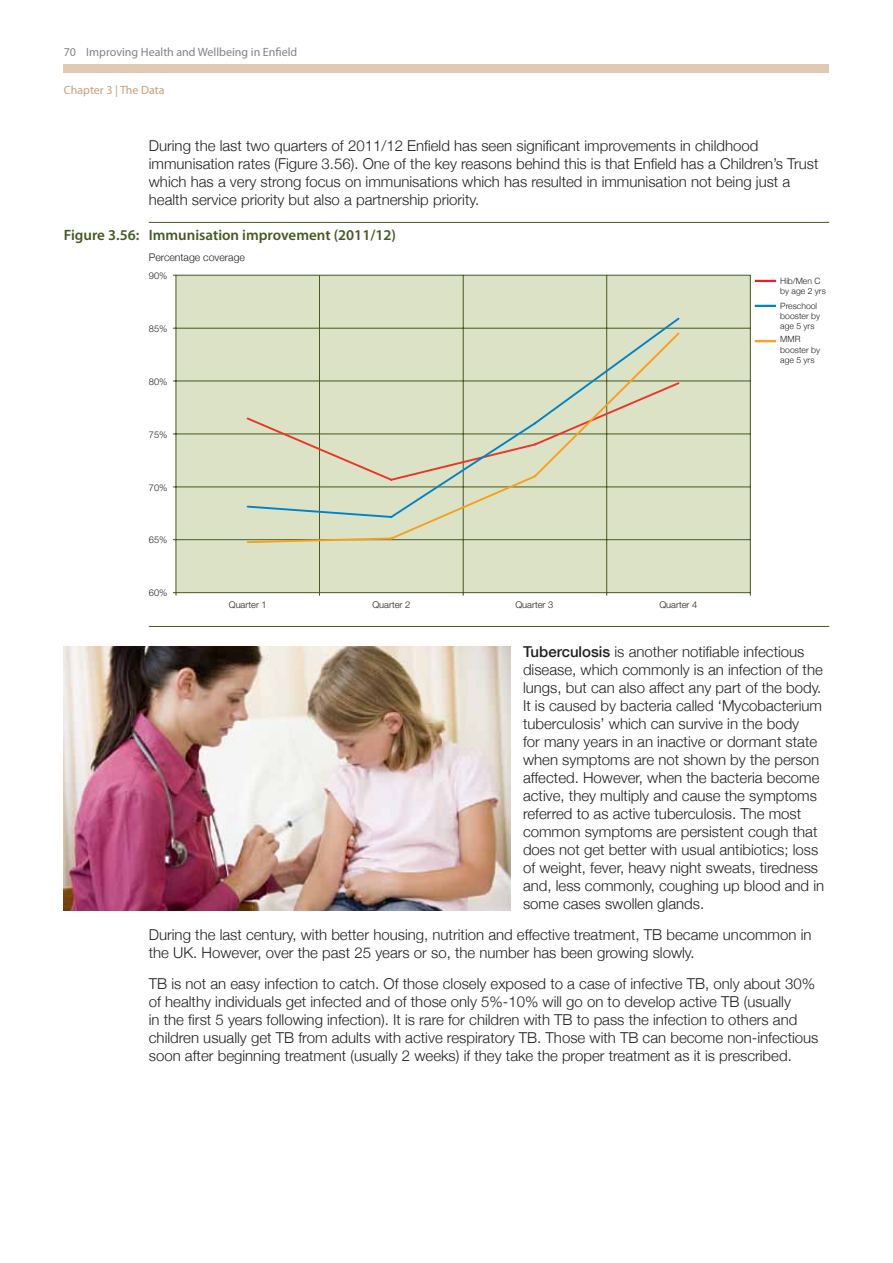
<style>
.page{position:relative;width:893px;height:1263px;background:#fff}
.page>*{position:absolute;margin:0;border:0;box-sizing:border-box;transform-origin:0 0}
.t1{font:300 15px/18px "Helvetica Neue";color:#231f20}
.t2{font:600 15px "Myriad Pro";color:#455a21}
.t3{font:12px "Myriad Pro";color:#808285}
.t4{font:12px "Myriad Pro";color:#c89e7c}
.t5{font:300 10.5px "Helvetica Neue";color:#231f20}
.t6{font:300 9.3px "Helvetica Neue";color:#231f20}
.t7{font:300 8.7px/10.4px "Helvetica Neue";color:#231f20}
.s1{color:#a7a9ac}
.s2{font-weight:500}
</style>
<div class="page">
<div style="left:64px;top:64px;width:765px;height:8px;background:#e2c9b4"></div>
<hr style="left:149px;top:222px;width:680px;height:1px;background:#455a21">
<hr style="left:149px;top:626px;width:680px;height:1px;background:#455a21">
<div style="left:176px;top:275px;width:574px;height:318px;background:#dce2c6"></div>
<hr style="left:176px;top:539px;width:574px;height:1px;background:#455a21">
<hr style="left:176px;top:487px;width:574px;height:1px;background:#455a21">
<hr style="left:176px;top:434px;width:574px;height:1px;background:#455a21">
<hr style="left:176px;top:381px;width:574px;height:1px;background:#455a21">
<hr style="left:176px;top:328px;width:574px;height:1px;background:#455a21">
<hr style="left:176px;top:275px;width:574px;height:1px;background:#455a21">
<hr style="left:319px;top:275px;width:1px;height:318px;background:#455a21">
<hr style="left:463px;top:275px;width:1px;height:318px;background:#455a21">
<hr style="left:606px;top:275px;width:1px;height:318px;background:#455a21">
<hr style="left:750px;top:275px;width:1px;height:318px;background:#455a21">
<hr style="left:176px;top:275px;width:1px;height:318px;background:#455a21">
<hr style="left:176px;top:592px;width:574px;height:1px;background:#455a21">
<svg style="left:246px;top:316px;width:435px;height:15px"></svg>
<svg style="left:246px;top:331px;width:435px;height:213px"></svg>
<hr style="left:755px;top:280px;width:21px;height:2px;background:#ed1b2d">
<hr style="left:755px;top:305px;width:21px;height:2px;background:#0082c7">
<hr style="left:755px;top:340px;width:21px;height:2px;background:#f7a01a">
<img style="left:64px;top:646px;width:446px;height:264px">
<p class="t3" style="left:64px;top:44px;width:235px">70 Improving Health and Wellbeing in Enfield</p>
<p class="t4" style="left:64px;top:83px;width:102px">Chapter 3 <span class="s1">|</span> The Data</p>
<p class="t1" style="left:149px;top:135px;width:671px">During the last two quarters of 2011/12 Enfield has seen significant improvements in childhood immunisation rates (Figure 3.56). One of the key reasons behind this is that Enfield has a Children’s Trust which has a very strong focus on immunisations which has resulted in immunisation not being just a health service priority but also a partnership priority.</p>
<p class="t2" style="left:64px;top:225px;width:334px">Figure 3.56: Immunisation improvement (2011/12)</p>
<p class="t5" style="left:149px;top:248px;width:98px">Percentage coverage</p>
<p class="t6" style="left:149px;top:268px;width:20px">90%</p>
<p class="t6" style="left:149px;top:321px;width:20px">85%</p>
<p class="t6" style="left:149px;top:374px;width:20px">80%</p>
<p class="t6" style="left:149px;top:427px;width:20px">75%</p>
<p class="t6" style="left:149px;top:480px;width:20px">70%</p>
<p class="t6" style="left:149px;top:533px;width:20px">65%</p>
<p class="t6" style="left:149px;top:586px;width:20px">60%</p>
<p class="t6" style="left:229px;top:597px;width:39px">Quarter 1</p>
<p class="t6" style="left:372px;top:597px;width:39px">Quarter 2</p>
<p class="t6" style="left:515px;top:597px;width:39px">Quarter 3</p>
<p class="t6" style="left:659px;top:597px;width:39px">Quarter 4</p>
<p class="t7" style="left:780px;top:275px;width:47px">Hib/Men C by age 2 yrs</p>
<p class="t7" style="left:780px;top:300px;width:41px">Preschool booster by age 5 yrs</p>
<p class="t7" style="left:780px;top:334px;width:41px">MMR booster by age 5 yrs</p>
<p class="t1" style="left:523px;top:642px;width:303px"><span class="s2">Tuberculosis</span> is another notifiable infectious disease, which commonly is an infection of the lungs, but can also affect any part of the body.<br>It is caused by bacteria called ‘Mycobacterium tuberculosis’ which can survive in the body<br>for many years in an inactive or dormant state when symptoms are not shown by the person affected. However, when the bacteria become active, they multiply and cause the symptoms referred to as active tuberculosis. The most common symptoms are persistent cough that does not get better with usual antibiotics; loss of weight, fever, heavy night sweats, tiredness and, less commonly, coughing up blood and in some cases swollen glands.</p>
<p class="t1" style="left:149px;top:925px;width:664px">During the last century, with better housing, nutrition and effective treatment, TB became uncommon in the UK. However, over the past 25 years or so, the number has been growing slowly.</p>
<p class="t1" style="left:149px;top:973px;width:671px">TB is not an easy infection to catch. Of those closely exposed to a case of infective TB, only about 30% of healthy individuals get infected and of those only 5%-10% will go on to develop active TB (usually<br>in the first 5 years following infection). It is rare for children with TB to pass the infection to others and children usually get TB from adults with active respiratory TB. Those with TB can become non-infectious soon after beginning treatment (usually 2 weeks) if they take the proper treatment as it is prescribed.</p>
</div>
